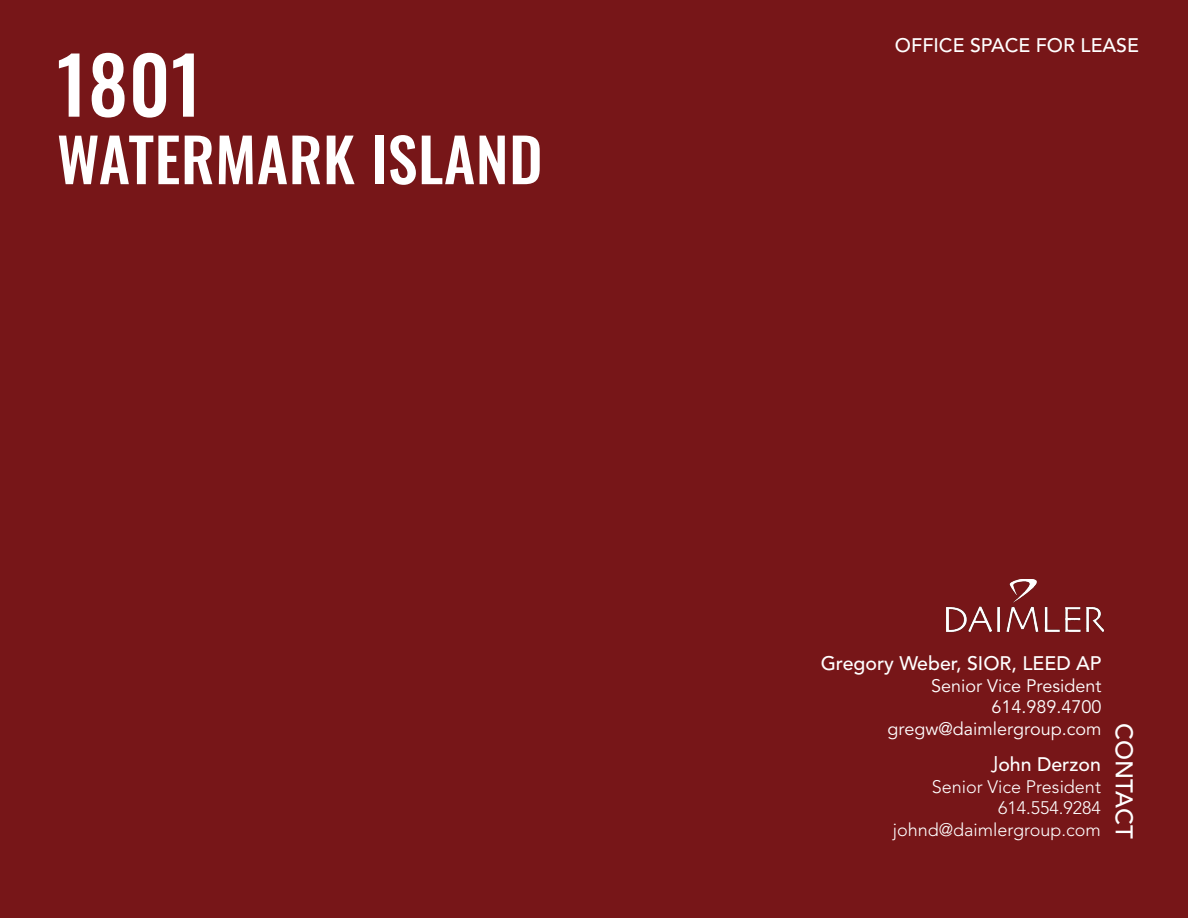
<style>
.page{position:relative;width:1188px;height:918px;background:#771618}
.page>*{position:absolute;margin:0;border:0;box-sizing:border-box;transform-origin:0 0}
.t1{font:500 78px "Oswald";color:#fff}
.t2{font:500 60px "Oswald";letter-spacing:.01em;color:#fff}
.t3{font:500 24px "Avenir LT Pro";color:#fff}
.t4{font:500 19.5px "Avenir LT Pro";color:#fff}
.t5{font:300 18px "Avenir LT Pro";color:#fff}
.t6{font:18px "Avenir LT Pro";color:#fff}
.s1{font-family:"Futura Std";font-weight:400}
</style>
<div class="page">
<img style="left:946px;top:579px;width:158px;height:54px">
<p class="t1" style="left:57px;top:44px;width:146px">1801</p>
<p class="t2" style="left:57px;top:128px;width:487px">WATERMARK ISLAND</p>
<p class="t4" style="left:895px;top:34px;width:246px">OFFICE SPACE FOR LEASE</p>
<p class="t4" style="left:821px;top:652px;width:282px">Gregory Weber, SIOR, LEED AP</p>
<p class="t6" style="left:931px;top:675px;width:172px">Senior Vice President</p>
<p class="t6" style="left:991px;top:697px;width:112px">614.989.4700</p>
<p class="t6" style="left:887px;top:718px;width:216px">gregw@daimlergroup.com</p>
<p class="t4" style="left:992px;top:753px;width:110px"><span class="s1">J</span>ohn Derzon</p>
<p class="t5" style="left:932px;top:776px;width:171px">Senior Vice President</p>
<p class="t5" style="left:998px;top:797px;width:104px">614.554.9284</p>
<p class="t5" style="left:893px;top:819px;width:210px">johnd@daimlergroup.com</p>
<p class="t3" style="left:1138px;top:723px;width:117px;rotate:90deg">CONTACT</p>
</div>
